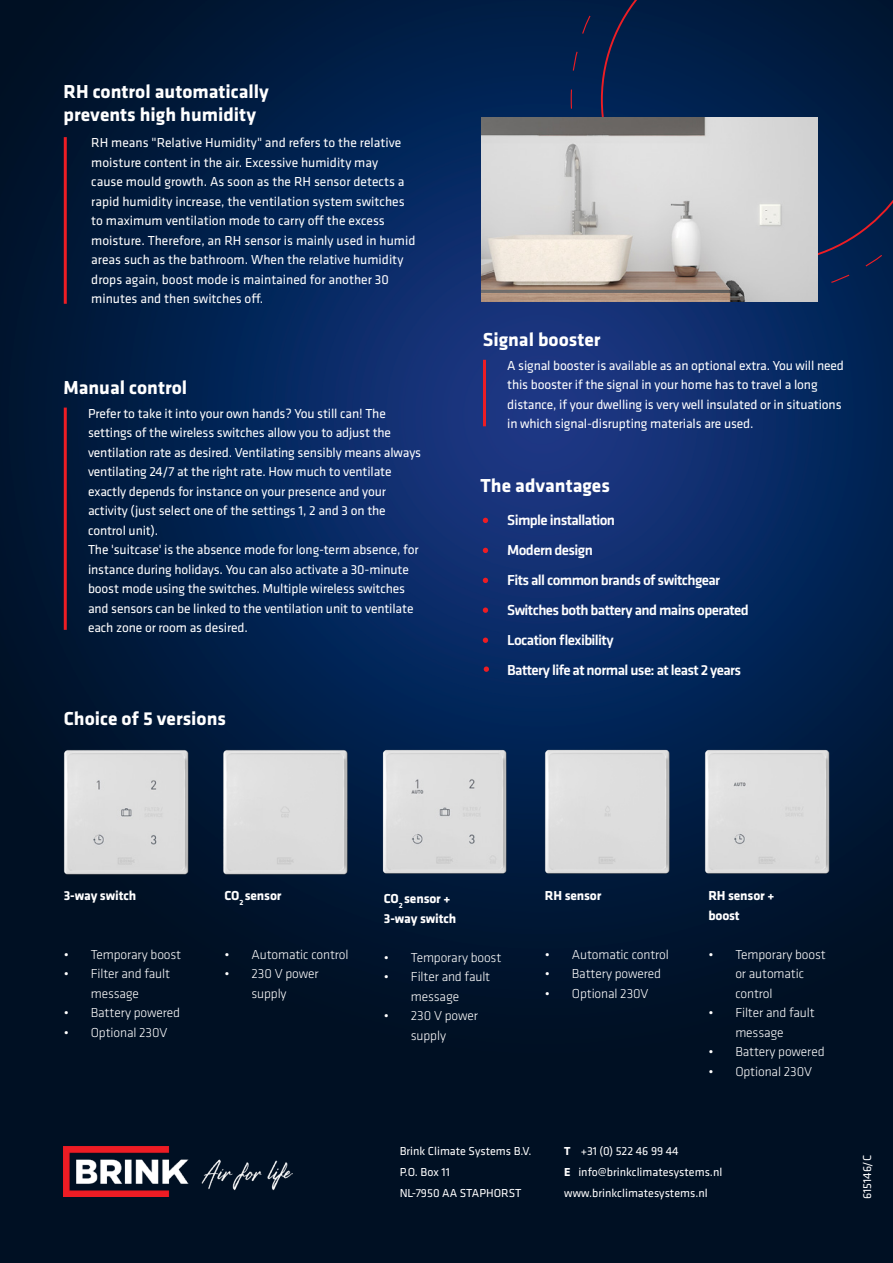
<style>
.page{position:relative;width:893px;height:1263px;background:#fff}
.page>*{position:absolute;margin:0;border:0;box-sizing:border-box;transform-origin:0 0}
.t1{font:700 19.5px/23.4px "Klavika Basic";color:#fff}
.t2{font:500 15px/30px "Klavika Basic";letter-spacing:-.04em;color:#fff}
.t3{font:13.5px/19.5px "Klavika Basic";letter-spacing:-.01em;color:#fff}
.t4{font:300 13.5px/19.5px "Klavika Basic";letter-spacing:-.01em;color:#fff;text-align:center}
.t5{font:700 13.5px/19.5px "Klavika Basic";letter-spacing:-.01em;color:#fff}
.t6{font:12px/21px "Klavika Basic";color:#fff}
.s1{font-weight:700}
</style>
<div class="page">
<img style="left:0;top:0;width:893px;height:1263px">
<hr style="left:483px;top:360px;width:3px;height:66px;background:#ed1d24">
<hr style="left:64px;top:408px;width:3px;height:222px;background:#ed1d24">
<img style="left:64px;top:1146px;width:229px;height:50px">
<svg style="left:570px;top:0;width:323px;height:295px;background:#021d45"></svg>
<img style="left:481px;top:117px;width:336px;height:184px">
<img style="left:41px;top:727px;width:160px;height:169px">
<img style="left:370px;top:727px;width:153px;height:169px">
<hr style="left:64px;top:137px;width:3px;height:167px;background:#ed1d24">
<svg style="left:484px;top:666px;width:5px;height:6px"></svg>
<svg style="left:483px;top:518px;width:5px;height:5px"></svg>
<svg style="left:483px;top:548px;width:5px;height:5px"></svg>
<svg style="left:483px;top:578px;width:5px;height:5px"></svg>
<svg style="left:483px;top:637px;width:5px;height:6px"></svg>
<svg style="left:483px;top:607px;width:5px;height:6px"></svg>
<img style="left:692px;top:727px;width:160px;height:169px">
<img style="left:201px;top:727px;width:169px;height:169px">
<img style="left:523px;top:727px;width:169px;height:169px">
<h1 class="t1" style="left:64px;top:79px;width:207px">RH control automatically prevents high humidity</h1>
<p class="t3" style="left:91px;top:133px;width:326px">RH means "Relative Humidity" and refers to the relative moisture content in the air. Excessive humidity may<br>cause mould growth. As soon as the RH sensor detects a rapid humidity increase, the ventilation system switches to maximum ventilation mode to carry off the excess moisture. Therefore, an RH sensor is mainly used in humid areas such as the bathroom. When the relative humidity drops again, boost mode is maintained for another 30 minutes and then switches off.</p>
<h1 class="t1" style="left:64px;top:375px;width:125px">Manual control</h1>
<p class="t3" style="left:88px;top:403px;width:335px">Prefer to take it into your own hands? You still can! The settings of the wireless switches allow you to adjust the ventilation rate as desired. Ventilating sensibly means always ventilating 24/7 at the right rate. How much to ventilate exactly depends for instance on your presence and your activity (just select one of the settings 1, 2 and 3 on the control unit).<br>The 'suitcase' is the absence mode for long-term absence, for instance during holidays. You can also activate a 30-minute boost mode using the switches. Multiple wireless switches and sensors can be linked to the ventilation unit to ventilate each zone or room as desired.</p>
<h1 class="t1" style="left:64px;top:706px;width:164px">Choice of 5 versions</h1>
<h1 class="t1" style="left:483px;top:327px;width:119px">Signal booster</h1>
<p class="t3" style="left:507px;top:355px;width:338px">A signal booster is available as an optional extra. You will need this booster if the signal in your home has to travel a long distance, if your dwelling is very well insulated or in situations in which signal-disrupting materials are used.</p>
<h1 class="t1" style="left:481px;top:473px;width:131px">The advantages</h1>
<p class="t2" style="left:507px;top:504px;width:243px">Simple installation<br>Modern design<br>Fits all common brands of switchgear<br>Switches both battery and mains operated<br>Location flexibility<br>Battery life at normal use: at least 2 years</p>
<p class="t5" style="left:64px;top:886px;width:74px">3-way switch</p>
<p class="t4" style="left:64px;top:945px;width:119px">• Temporary boost</p>
<p class="t4" style="left:64px;top:964px;width:108px">• Filter and fault message</p>
<p class="t4" style="left:64px;top:1003px;width:118px">• Battery powered</p>
<p class="t4" style="left:64px;top:1022px;width:105px">• Optional 230V</p>
<p class="t5" style="left:224px;top:886px;width:59px">CO<sub>2</sub> sensor</p>
<p class="t4" style="left:224px;top:945px;width:126px">• Automatic control</p>
<p class="t4" style="left:224px;top:964px;width:96px">• 230 V power supply</p>
<p class="t5" style="left:384px;top:888px;width:74px">CO<sub>2</sub> sensor +<br>3-way switch</p>
<p class="t4" style="left:384px;top:947px;width:119px">• Temporary boost</p>
<p class="t4" style="left:384px;top:967px;width:108px">• Filter and fault message</p>
<p class="t4" style="left:384px;top:1006px;width:96px">• 230 V power supply</p>
<p class="t5" style="left:545px;top:885px;width:58px">RH sensor</p>
<p class="t4" style="left:545px;top:944px;width:126px">• Automatic control</p>
<p class="t4" style="left:545px;top:964px;width:118px">• Battery powered</p>
<p class="t4" style="left:545px;top:983px;width:105px">• Optional 230V</p>
<p class="t5" style="left:708px;top:885px;width:68px">RH sensor + boost</p>
<p class="t4" style="left:735px;top:944px;width:92px;text-align:left;text-indent:-27px">• Temporary boost or automatic control</p>
<p class="t4" style="left:708px;top:1003px;width:108px">• Filter and fault message</p>
<p class="t4" style="left:708px;top:1042px;width:118px">• Battery powered</p>
<p class="t4" style="left:708px;top:1061px;width:105px">• Optional 230V</p>
<p class="t6" style="left:400px;top:1140px;width:133px">Brink Climate Systems B.V.<br>P.O. Box 11<br>NL-7950 AA STAPHORST</p>
<p class="t6" style="left:564px;top:1140px;width:160px"><span class="s1">T</span> +31 (0) 522 46 99 44<br><span class="s1">E</span> info@brinkclimatesystems.nl www.brinkclimatesystems.nl</p>
<p class="t6" style="left:856px;top:1199px;width:46px;rotate:-90deg">615146/C</p>
</div>
